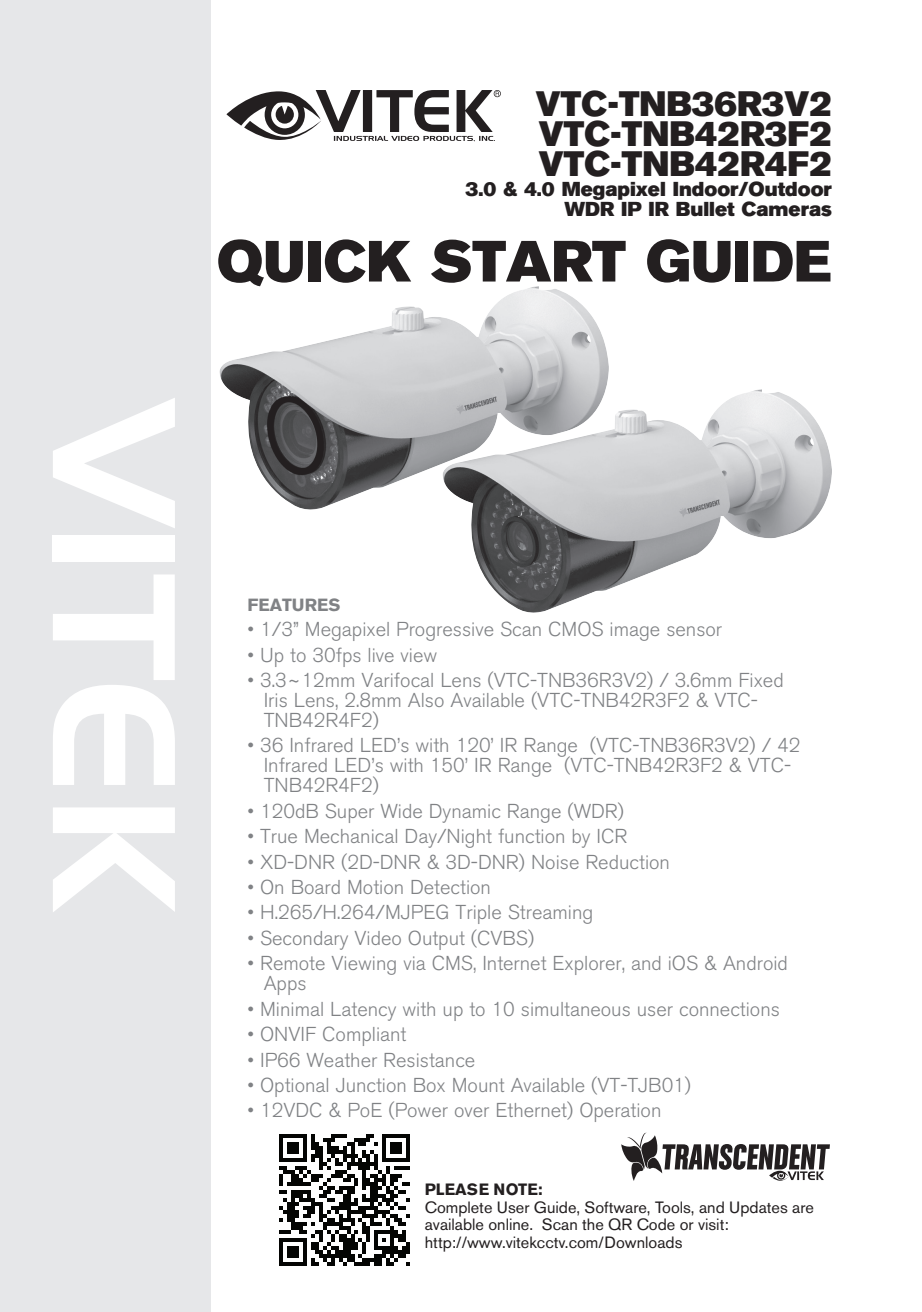
<style>
.page{position:relative;width:922px;height:1312px;background:#fff}
.page>*{position:absolute;margin:0;border:0;box-sizing:border-box;transform-origin:0 0}
.t1{font:240px "Handel Gothic BT";color:#fff}
.t2{font:170px "Handel Gothic BT";color:#fff}
.t3{font:57.5px "Akzidenz Grotesk BE Super";color:#231f20}
.t4{font:35px/30px "Akzidenz Grotesk BE Super";color:#231f20;text-align:justify}
.t5{font:300 20px/20px "Akzidenz Grotesk BE";color:#808285}
.t6{font:20px/20px "Akzidenz Grotesk BE Super";color:#231f20;text-align:right}
.t7{font:700 17.5px "Akzidenz Grotesk BE";color:#808285}
.t8{font:16.25px/17.5px "Akzidenz Grotesk BE";color:#231f20}
.t9{font:700 16.25px "Akzidenz Grotesk BE";color:#231f20}
</style>
<div class="page">
<div style="left:1px;top:0;width:210px;height:1312px;background:#e6e7e9"></div>
<svg style="left:226px;top:90px;width:274px;height:52px"></svg>
<svg style="left:494px;top:90px;width:7px;height:7px"></svg>
<img style="left:219px;top:286px;width:390px;height:224px">
<img style="left:442px;top:389px;width:390px;height:224px">
<svg style="left:279px;top:1134px;width:131px;height:131px"></svg>
<svg style="left:621px;top:1132px;width:209px;height:49px"></svg>
<h1 class="t1" style="left:256px;top:299px;width:721px;rotate:90deg">VITEK</h1>
<h2 class="t2" style="left:217px;top:403px;width:511px;rotate:90deg">VITEK</h2>
<h3 class="t4" style="left:536px;top:89px;width:297px">VTC-TNB36R3V2<br>VTC-TNB42R3F2<br>VTC-TNB42R4F2</h3>
<p class="t6" style="left:466px;top:180px;width:368px">3.0 &amp; 4.0 Megapixel Indoor/Outdoor<br>WDR IP IR Bullet Cameras</p>
<h3 class="t3" style="left:217px;top:228px;width:616px">QUICK START GUIDE</h3>
<p class="t7" style="left:248px;top:594px;width:94px">FEATURES</p>
<p class="t5" style="left:248px;top:620px;width:476px">• 1/3” Megapixel Progressive Scan CMOS image sensor</p>
<p class="t5" style="left:248px;top:645px;width:191px">• Up to 30fps live view</p>
<p class="t5" style="left:264px;top:670px;width:522px;text-indent:-16px">• 3.3~12mm Varifocal Lens (VTC-TNB36R3V2) / 3.6mm Fixed<br>Iris Lens, 2.8mm Also Available (VTC-TNB42R3F2 &amp; VTC-<br>TNB42R4F2)</p>
<p class="t5" style="left:264px;top:736px;width:538px;text-indent:-16px">• 36 Infrared LED’s with 120’ IR Range (VTC-TNB36R3V2) / 42<br>Infrared LED’s with 150’ IR Range (VTC-TNB42R3F2 &amp; VTC-<br>TNB42R4F2)</p>
<p class="t5" style="left:248px;top:801px;width:378px">• 120dB Super Wide Dynamic Range (WDR)</p>
<p class="t5" style="left:248px;top:827px;width:381px">• True Mechanical Day/Night function by ICR</p>
<p class="t5" style="left:248px;top:852px;width:424px">• XD-DNR (2D-DNR &amp; 3D-DNR) Noise Reduction</p>
<p class="t5" style="left:248px;top:877px;width:245px">• On Board Motion Detection</p>
<p class="t5" style="left:248px;top:903px;width:347px">• H.265/H.264/MJPEG Triple Streaming</p>
<p class="t5" style="left:248px;top:928px;width:288px">• Secondary Video Output (CVBS)</p>
<p class="t5" style="left:264px;top:954px;width:526px;text-indent:-16px">• Remote Viewing via CMS, Internet Explorer, and iOS &amp; Android<br>Apps</p>
<p class="t5" style="left:248px;top:999px;width:534px">• Minimal Latency with up to 10 simultaneous user connections</p>
<p class="t5" style="left:248px;top:1024px;width:160px">• ONVIF Compliant</p>
<p class="t5" style="left:248px;top:1050px;width:229px">• IP66 Weather Resistance</p>
<p class="t5" style="left:248px;top:1075px;width:445px">• Optional Junction Box Mount Available (VT-TJB01)</p>
<p class="t5" style="left:248px;top:1101px;width:415px">• 12VDC &amp; PoE (Power over Ethernet) Operation</p>
<p class="t9" style="left:425px;top:1180px;width:119px">PLEASE NOTE:</p>
<p class="t8" style="left:425px;top:1198px;width:391px">Complete User Guide, Software, Tools, and Updates are available online. Scan the QR Code or visit: http://www.vitekcctv.com/Downloads</p>
</div>
